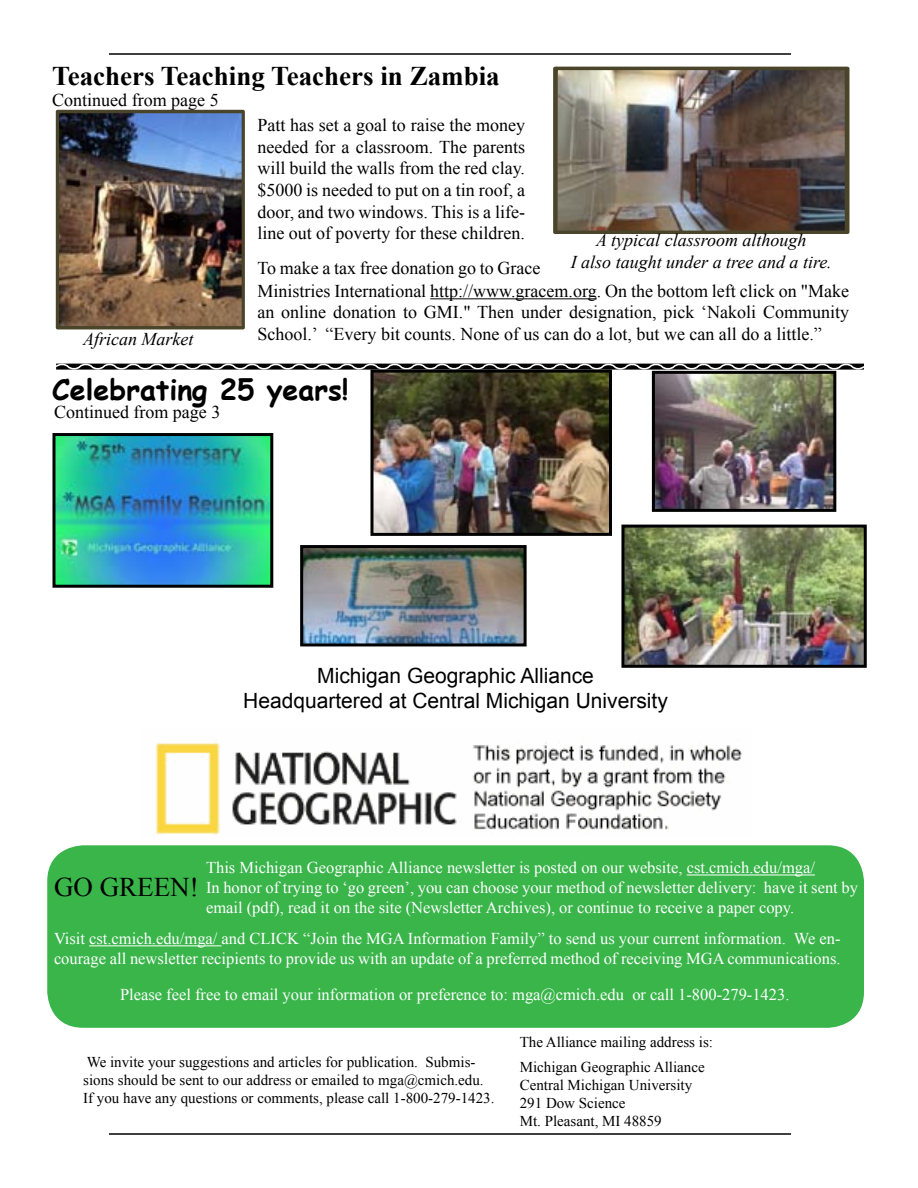
<style>
.page{position:relative;width:918px;height:1188px;background:#fff}
.page>*{position:absolute;margin:0;border:0;box-sizing:border-box;transform-origin:0 0}
.t1{font:700 28.5px "Comic Sans MS";color:#000}
.t2{font:700 27px "Times New Roman";color:#000}
.t3{font:27px "Times New Roman";color:#000}
.t4{font:21px/25.2px "Arial";color:#000;text-align:center}
.t5{font:18px/21.6px "Times New Roman";color:#000;text-align:justify}
.t6{font:italic 18px/21.6px "Times New Roman";color:#000;text-align:center}
.t7{font:16.5px/19.8px "Times New Roman";color:#fff}
.t8{font:15px/18px "Times New Roman";color:#000}
</style>
<div class="page">
<hr style="left:109px;top:1133px;width:682px;height:2px;background:#000">
<hr style="left:109px;top:53px;width:682px;height:2px;background:#000">
<div style="left:47px;top:845px;width:817px;height:183px;background:#39b54a;border-radius:36px"></div>
<hr style="left:687px;top:875px;width:128px;height:1px;background:#fff">
<hr style="left:89px;top:945px;width:133px;height:1px;background:#fff">
<img style="left:153px;top:739px;width:589px;height:97px">
<img style="left:60px;top:114px;width:181px;height:211px">
<div style="left:56px;top:110px;width:189px;height:219px;border:3px solid #4a452a"></div>
<img style="left:558px;top:72px;width:286px;height:157px">
<div style="left:553px;top:67px;width:296px;height:167px;border:4px solid #4a452a"></div>
<hr style="left:430px;top:298px;width:167px;height:1px;background:#000">
<svg style="left:56px;top:363px;width:808px;height:9px"></svg>
<img style="left:656px;top:375px;width:176px;height:133px">
<div style="left:652px;top:371px;width:184px;height:141px;border:3px solid #000"></div>
<img style="left:374px;top:374px;width:234px;height:158px">
<div style="left:370px;top:370px;width:242px;height:166px;border:3px solid #000"></div>
<img style="left:625px;top:529px;width:238px;height:135px">
<div style="left:621px;top:525px;width:246px;height:143px;border:3px solid #000"></div>
<img style="left:56px;top:437px;width:213px;height:147px">
<div style="left:52px;top:433px;width:221px;height:155px;border:3px solid #000"></div>
<img style="left:304px;top:549px;width:219px;height:93px">
<div style="left:300px;top:545px;width:227px;height:101px;border:3px solid #000"></div>
<h2 class="t2" style="left:52px;top:57px;width:449px">Teachers Teaching Teachers in Zambia</h2>
<p class="t5" style="left:52px;top:89px;width:168px">Continued from page 5</p>
<p class="t5" style="left:257px;top:114px;width:269px">Patt has set a goal to raise the money needed for a classroom. The parents will build the walls from the red clay. $5000 is needed to put on a tin roof, a door, and two windows. This is a life&shy;line out of poverty for these children.</p>
<p class="t6" style="left:571px;top:229px;width:263px">A typical classroom although<br>I also taught under a tree and a tire.</p>
<p class="t5" style="left:257px;top:257px;width:593px;text-align:left">To make a tax free donation go to Grace<br>Ministries International http://www.gracem.org. On the bottom left click on "Make an online donation to GMI." Then under designation, pick ‘Nakoli Community School.’ “Every bit counts. None of us can do a lot, but we can all do a little.”</p>
<h1 class="t1" style="left:52px;top:369px;width:298px">Celebrating 25 years!</h1>
<p class="t5" style="left:54px;top:401px;width:168px">Continued from page 3</p>
<p class="t6" style="left:83px;top:328px;width:112px">African Market</p>
<p class="t4" style="left:243px;top:663px;width:426px">Michigan Geographic Alliance<br>Headquartered at Central Michigan University</p>
<p class="t7" style="left:206px;top:858px;width:653px">This Michigan Geographic Alliance newsletter is posted on our website, cst.cmich.edu/mga/<br>In honor of trying to ‘go green’, you can choose your method of newsletter delivery: have it sent by email (pdf), read it on the site (Newsletter Archives), or continue to receive a paper copy.</p>
<p class="t7" style="left:54px;top:928px;width:788px">Visit cst.cmich.edu/mga/ and CLICK “Join the MGA Information Family” to send us your current information. We en&shy;courage all newsletter recipients to provide us with an update of a preferred method of receiving MGA communications.</p>
<p class="t7" style="left:120px;top:984px;width:671px">Please feel free to email your information or preference to: mga@cmich.edu or call 1-800-279-1423.</p>
<h2 class="t3" style="left:54px;top:869px;width:146px">GO GREEN!</h2>
<p class="t8" style="left:83px;top:1053px;width:413px">We invite your suggestions and articles for publication. Submis&shy;sions should be sent to our address or emailed to mga@cmich.edu.<br>If you have any questions or comments, please call 1-800-279-1423.</p>
<p class="t8" style="left:520px;top:1029px;width:195px;line-height:25.2px">The Alliance mailing address is:<br>Michigan Geographic Alliance</p>
<p class="t8" style="left:520px;top:1075px;width:174px">Central Michigan University<br>291 Dow Science<br>Mt. Pleasant, MI 48859</p>
</div>
